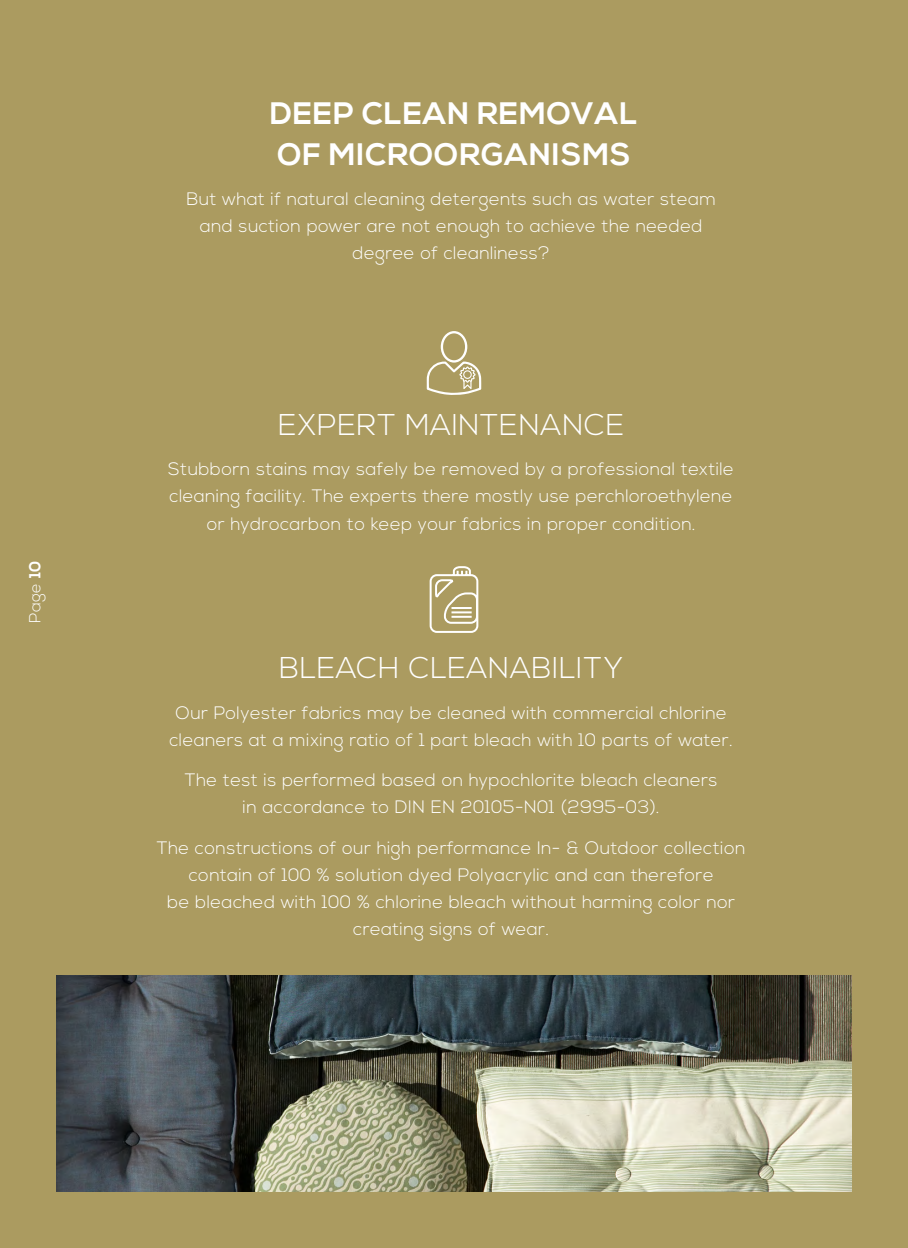
<style>
.page{position:relative;width:908px;height:1248px;background:#fff}
.page>*{position:absolute;margin:0;border:0;box-sizing:border-box;transform-origin:0 0}
.t1{font:700 31px/40.4px "Nexa";letter-spacing:.025em;color:#fff}
.t2{font:300 30px "Nexa";letter-spacing:.02em;color:#fff}
.t3{font:300 18px/27px "Nexa";letter-spacing:.02em;color:#fff;text-align:center}
.t4{font:300 16px "Nexa";color:#fff}
.s1{font-weight:700}
</style>
<div class="page">
<div style="left:0;top:0;width:907px;height:1247px;background:#ab9b60"></div>
<svg style="left:426px;top:331px;width:55px;height:64px"></svg>
<svg style="left:429px;top:566px;width:50px;height:67px"></svg>
<img style="left:57px;top:975px;width:793px;height:216px">
<p class="t4" style="left:26px;top:623px;width:63px;rotate:-90deg">Page <span class="s1">10</span></p>
<h1 class="t1" style="left:270px;top:94px;width:369px">DEEP CLEAN REMOVAL<br>OF MICROORGANISMS</h1>
<p class="t3" style="left:186px;top:186px;width:531px">But what if natural cleaning detergents such as water steam and suction power are not enough to achieve the needed degree of cleanliness?</p>
<h2 class="t2" style="left:278px;top:407px;width:347px">EXPERT MAINTENANCE</h2>
<p class="t3" style="left:168px;top:456px;width:567px">Stubborn stains may safely be removed by a professional textile cleaning facility. The experts there mostly use perchloroethylene or hydrocarbon to keep your fabrics in proper condition.</p>
<h2 class="t2" style="left:279px;top:650px;width:345px">BLEACH CLEANABILITY</h2>
<p class="t3" style="left:169px;top:699px;width:564px">Our Polyester fabrics may be cleaned with commercial chlorine cleaners at a mixing ratio of 1 part bleach with 10 parts of water.</p>
<p class="t3" style="left:185px;top:767px;width:534px">The test is performed based on hypochlorite bleach cleaners in accordance to DIN EN 20105-N01 (2995-03).</p>
<p class="t3" style="left:157px;top:834px;width:590px">The constructions of our high performance In- &amp; Outdoor collection contain of 100 % solution dyed Polyacrylic and can therefore<br>be bleached with 100 % chlorine bleach without harming color nor creating signs of wear.</p>
</div>
